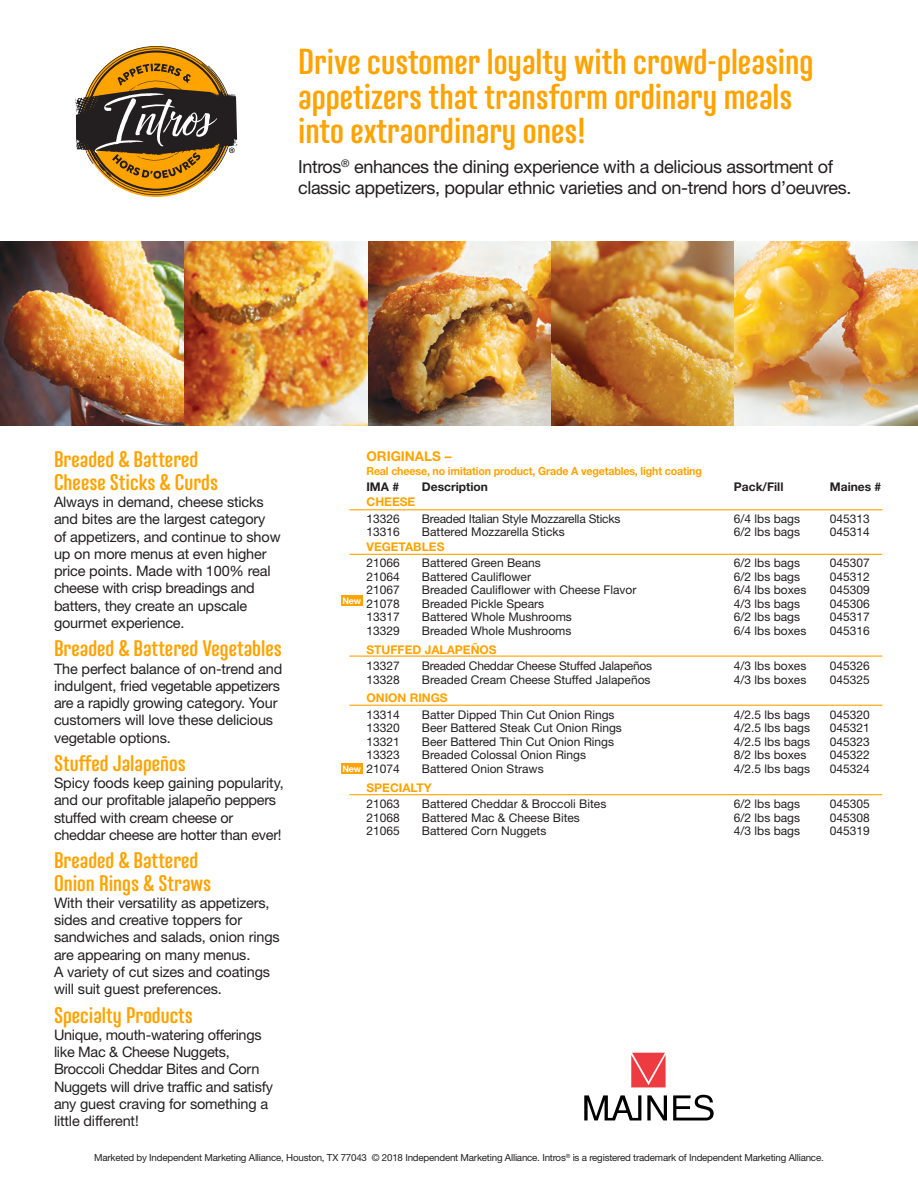
<style>
.page{position:relative;width:918px;height:1188px;background:#fff}
.page>*{position:absolute;margin:0;border:0;box-sizing:border-box;transform-origin:0 0}
.t1{font:600 36px/34.5px "Nephrite";color:#ffa300}
.Category_Subhead{font:600 22.5px/22.5px "Nephrite";color:#ffa300}
.t2{font:18px/21px "Helvetica Neue LT Std";letter-spacing:-.02em;color:#231f20}
.Category_Description{font:14.4px/17.2px "Helvetica Neue LT Std";letter-spacing:-.01em;color:#231f20}
.Category_Title{font:700 13.5px "Helvetica Neue LT Std";color:#ffa300}
.Category_Title-2{font:12px "Helvetica Neue LT Std";color:#231f20}
.Category_Title-3{font:700 12px/16.5px "Helvetica Neue LT Std";color:#ffa300}
.Category_Title-4{font:12px "Helvetica Neue LT Std";letter-spacing:-.02em;color:#231f20}
.Category_Title-5{font:700 12px "Helvetica Neue LT Std";color:#231f20}
.Category_Title-6{font:700 11.25px "Helvetica Neue LT Std";letter-spacing:-.015em;color:#ffa300;scale:.95 1}
.Body_Copy{font:9.75px "Helvetica Neue LT Std";letter-spacing:-.02em;color:#231f20}
.NEW{font:700 9px "Helvetica Neue LT Std";letter-spacing:-.02em;color:#fff}
.s1{font-weight:400;color:#231f20}
</style>
<div class="page">
<svg style="left:75px;top:46px;width:162px;height:149px"></svg>
<hr style="left:349px;top:656px;width:533px;height:1px;background:#ffa300">
<hr style="left:349px;top:554px;width:533px;height:1px;background:#ffa300">
<hr style="left:349px;top:705px;width:533px;height:1px;background:#ffa300">
<hr style="left:349px;top:794px;width:533px;height:1px;background:#ffa300">
<hr style="left:349px;top:509px;width:533px;height:1px;background:#ffa300">
<div style="left:341px;top:595px;width:22px;height:11px;background:#ffa300"></div>
<div style="left:341px;top:763px;width:22px;height:11px;background:#ffa300"></div>
<img style="left:0;top:241px;width:918px;height:184px">
<svg style="left:647px;top:1095px;width:20px;height:25px"></svg>
<svg style="left:584px;top:1095px;width:57px;height:25px"></svg>
<svg style="left:673px;top:1095px;width:41px;height:25px"></svg>
<svg style="left:631px;top:1053px;width:35px;height:34px"></svg>
<p class="t1" style="left:298px;top:45px;width:517px">Drive customer loyalty with crowd-pleasing appetizers that transform ordinary meals into extraordinary ones!</p>
<p class="t2" style="left:298px;top:156px;width:555px">Intros<sup>®</sup> enhances the dining experience with a delicious assortment of classic appetizers, popular ethnic varieties and on-trend hors d’oeuvres.</p>
<p class="Category_Subhead" style="left:54px;top:449px;width:166px">Breaded &amp; Battered<br>Cheese Sticks &amp; Curds</p>
<p class="Category_Description" style="left:54px;top:493px;width:228px">Always in demand, cheese sticks and bites are the largest category of appetizers, and continue to show up on more menus at even higher price points. Made with 100% real cheese with crisp breadings and batters, they create an upscale gourmet experience.</p>
<p class="Category_Subhead" style="left:54px;top:637px;width:229px">Breaded &amp; Battered Vegetables</p>
<p class="Category_Description" style="left:54px;top:660px;width:230px">The perfect balance of on-trend and indulgent, fried vegetable appetizers are a rapidly growing category. Your customers will love these delicious vegetable options.</p>
<p class="Category_Subhead" style="left:54px;top:752px;width:133px">Stuffed Jalapeños</p>
<p class="Category_Description" style="left:54px;top:774px;width:231px">Spicy foods keep gaining popularity, and our profitable jalapeño peppers stuffed with cream cheese or cheddar cheese are hotter than ever!</p>
<p class="Category_Subhead" style="left:54px;top:849px;width:159px">Breaded &amp; Battered<br>Onion Rings &amp; Straws</p>
<p class="Category_Description" style="left:54px;top:894px;width:227px">With their versatility as appetizers, sides and creative toppers for sandwiches and salads, onion rings are appearing on many menus.<br>A variety of cut sizes and coatings will suit guest preferences.</p>
<p class="Category_Subhead" style="left:54px;top:1004px;width:140px">Specialty Products</p>
<p class="Category_Description" style="left:54px;top:1026px;width:221px">Unique, mouth-watering offerings like Mac &amp; Cheese Nuggets,<br>Broccoli Cheddar Bites and Corn<br>Nuggets will drive traffic and satisfy any guest craving for something a little different!</p>
<p class="Category_Title" style="left:366px;top:448px;width:86px">ORIGINALS –</p>
<p class="Category_Title-6" style="left:366px;top:464px;width:355px">Real cheese, no imitation product, Grade A vegetables, light coating</p>
<p class="Category_Title-5" style="left:366px;top:479px;width:34px">IMA #</p>
<p class="Category_Title-5" style="left:422px;top:479px;width:67px">Description</p>
<p class="Category_Title-5" style="left:734px;top:479px;width:51px">Pack/Fill</p>
<p class="Category_Title-5" style="left:830px;top:479px;width:53px">Maines #</p>
<p class="Category_Title-3" style="left:366px;top:494px;width:50px">CHEESE<br><span class="s1">13326</span></p>
<p class="Category_Title-4" style="left:422px;top:511px;width:200px">Breaded Italian Style Mozzarella Sticks</p>
<p class="Category_Title-2" style="left:734px;top:511px;width:68px">6/4 lbs bags</p>
<p class="Category_Title-2" style="left:830px;top:511px;width:42px">045313</p>
<p class="Category_Title-2" style="left:366px;top:525px;width:35px">13316</p>
<p class="Category_Title-2" style="left:422px;top:525px;width:144px">Battered Mozzarella Sticks</p>
<p class="Category_Title-2" style="left:734px;top:525px;width:68px">6/2 lbs bags</p>
<p class="Category_Title-2" style="left:830px;top:525px;width:42px">045314</p>
<p class="Category_Title-3" style="left:366px;top:538px;width:80px">VEGETABLES<br><span class="s1">21066</span></p>
<p class="Category_Title-2" style="left:422px;top:556px;width:120px">Battered Green Beans</p>
<p class="Category_Title-2" style="left:734px;top:556px;width:68px">6/2 lbs bags</p>
<p class="Category_Title-2" style="left:830px;top:556px;width:42px">045307</p>
<p class="Category_Title-2" style="left:366px;top:569px;width:35px">21064</p>
<p class="Category_Title-2" style="left:422px;top:569px;width:111px">Battered Cauliflower</p>
<p class="Category_Title-2" style="left:734px;top:569px;width:68px">6/2 lbs bags</p>
<p class="Category_Title-2" style="left:830px;top:569px;width:42px">045312</p>
<p class="Category_Title-2" style="left:366px;top:583px;width:35px">21067</p>
<p class="Category_Title-2" style="left:422px;top:583px;width:216px">Breaded Cauliflower with Cheese Flavor</p>
<p class="Category_Title-2" style="left:734px;top:583px;width:74px">6/4 lbs boxes</p>
<p class="Category_Title-2" style="left:830px;top:583px;width:42px">045309</p>
<p class="Category_Title-2" style="left:366px;top:596px;width:35px">21078</p>
<p class="Category_Title-2" style="left:422px;top:596px;width:124px">Breaded Pickle Spears</p>
<p class="Category_Title-2" style="left:734px;top:596px;width:68px">4/3 lbs bags</p>
<p class="Category_Title-2" style="left:830px;top:596px;width:42px">045306</p>
<p class="Category_Title-2" style="left:366px;top:610px;width:35px">13317</p>
<p class="Category_Title-2" style="left:422px;top:610px;width:152px">Battered Whole Mushrooms</p>
<p class="Category_Title-2" style="left:734px;top:610px;width:68px">6/2 lbs bags</p>
<p class="Category_Title-2" style="left:830px;top:610px;width:42px">045317</p>
<p class="Category_Title-2" style="left:366px;top:623px;width:35px">13329</p>
<p class="Category_Title-2" style="left:422px;top:623px;width:151px">Breaded Whole Mushrooms</p>
<p class="Category_Title-2" style="left:734px;top:623px;width:74px">6/4 lbs boxes</p>
<p class="Category_Title-2" style="left:830px;top:623px;width:42px">045316</p>
<p class="Category_Title-3" style="left:366px;top:641px;width:132px">STUFFED JALAPEÑOS<br><span class="s1">13327</span></p>
<p class="NEW" style="left:342px;top:595px;width:20px">New</p>
<p class="Category_Title-4" style="left:422px;top:659px;width:232px">Breaded Cheddar Cheese Stuffed Jalapeños</p>
<p class="Category_Title-2" style="left:734px;top:659px;width:74px">4/3 lbs boxes</p>
<p class="Category_Title-2" style="left:830px;top:659px;width:42px">045326</p>
<p class="Category_Title-2" style="left:366px;top:672px;width:35px">13328</p>
<p class="Category_Title-2" style="left:422px;top:672px;width:230px">Breaded Cream Cheese Stuffed Jalapeños</p>
<p class="Category_Title-2" style="left:734px;top:672px;width:74px">4/3 lbs boxes</p>
<p class="Category_Title-2" style="left:830px;top:672px;width:42px">045325</p>
<p class="Category_Title-3" style="left:366px;top:690px;width:83px">ONION RINGS<br><span class="s1">13314</span></p>
<p class="Category_Title-2" style="left:422px;top:707px;width:194px">Batter Dipped Thin Cut Onion Rings</p>
<p class="Category_Title-2" style="left:734px;top:707px;width:78px">4/2.5 lbs bags</p>
<p class="Category_Title-2" style="left:830px;top:707px;width:42px">045320</p>
<p class="Category_Title-2" style="left:366px;top:721px;width:35px">13320</p>
<p class="Category_Title-2" style="left:422px;top:721px;width:202px">Beer Battered Steak Cut Onion Rings</p>
<p class="Category_Title-2" style="left:734px;top:721px;width:78px">4/2.5 lbs bags</p>
<p class="Category_Title-2" style="left:830px;top:721px;width:42px">045321</p>
<p class="Category_Title-2" style="left:366px;top:734px;width:35px">13321</p>
<p class="Category_Title-2" style="left:422px;top:734px;width:194px">Beer Battered Thin Cut Onion Rings</p>
<p class="Category_Title-2" style="left:734px;top:734px;width:78px">4/2.5 lbs bags</p>
<p class="Category_Title-2" style="left:830px;top:734px;width:42px">045323</p>
<p class="Category_Title-2" style="left:366px;top:748px;width:35px">13323</p>
<p class="Category_Title-2" style="left:422px;top:748px;width:166px">Breaded Colossal Onion Rings</p>
<p class="Category_Title-2" style="left:734px;top:748px;width:74px">8/2 lbs boxes</p>
<p class="Category_Title-2" style="left:830px;top:748px;width:42px">045322</p>
<p class="Category_Title-2" style="left:366px;top:761px;width:35px">21074</p>
<p class="Category_Title-2" style="left:422px;top:761px;width:123px">Battered Onion Straws</p>
<p class="Category_Title-2" style="left:734px;top:761px;width:78px">4/2.5 lbs bags</p>
<p class="Category_Title-2" style="left:830px;top:761px;width:42px">045324</p>
<p class="Category_Title-3" style="left:366px;top:779px;width:67px">SPECIALTY<br><span class="s1">21063</span></p>
<p class="NEW" style="left:342px;top:763px;width:20px">New</p>
<p class="Category_Title-2" style="left:422px;top:797px;width:186px">Battered Cheddar &amp; Broccoli Bites</p>
<p class="Category_Title-2" style="left:734px;top:797px;width:68px">6/2 lbs bags</p>
<p class="Category_Title-2" style="left:830px;top:797px;width:42px">045305</p>
<p class="Category_Title-2" style="left:366px;top:810px;width:35px">21068</p>
<p class="Category_Title-2" style="left:422px;top:810px;width:160px">Battered Mac &amp; Cheese Bites</p>
<p class="Category_Title-2" style="left:734px;top:810px;width:68px">6/2 lbs bags</p>
<p class="Category_Title-2" style="left:830px;top:810px;width:42px">045308</p>
<p class="Category_Title-2" style="left:366px;top:824px;width:35px">21065</p>
<p class="Category_Title-2" style="left:422px;top:824px;width:126px">Battered Corn Nuggets</p>
<p class="Category_Title-2" style="left:734px;top:824px;width:68px">4/3 lbs bags</p>
<p class="Category_Title-2" style="left:830px;top:824px;width:42px">045319</p>
<p class="Body_Copy" style="left:94px;top:1152px;width:731px">Marketed by Independent Marketing Alliance, Houston, TX 77043 © 2018 Independent Marketing Alliance. Intros<sup>®</sup> is a registered trademark of Independent Marketing Alliance.</p>
</div>
